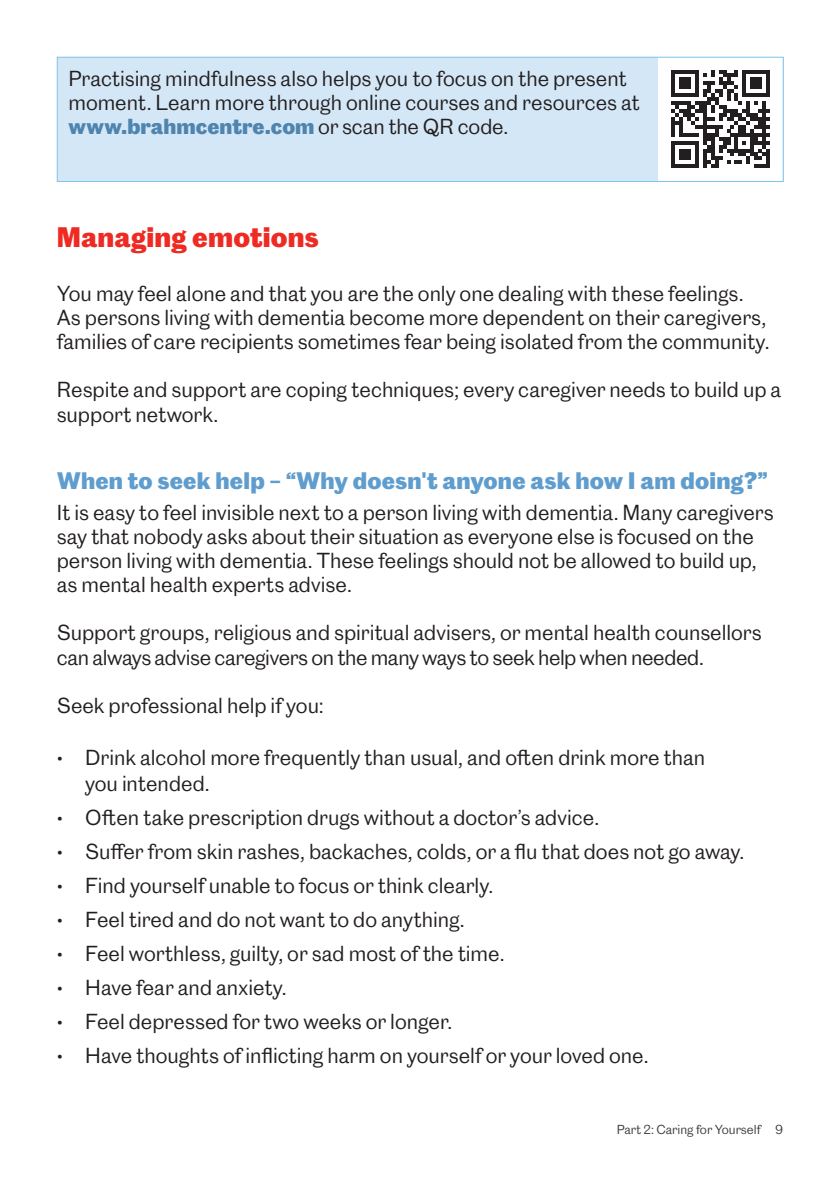
<style>
.page{position:relative;width:840px;height:1191px;background:#fff}
.page>*{position:absolute;margin:0;border:0;box-sizing:border-box;transform-origin:0 0}
.t1{font:700 26px "Caslon Doric";color:#ee2a23}
.t2{font:700 22px "Caslon Doric";letter-spacing:.005em;color:#5f9dce}
.t3{font:20px/24px "Caslon Doric";color:#231f20}
.t4{font:12px "Caslon Doric";color:#3e3e3f}
.s1{font-weight:700;color:#4f84ae}
</style>
<div class="page">
<div style="left:57px;top:57px;width:726px;height:125px;background:#d4e7f6"></div>
<div style="left:658px;top:57px;width:124px;height:124px;background:#fff"></div>
<svg style="left:671px;top:70px;width:98px;height:98px"></svg>
<div style="left:57px;top:57px;width:726px;height:125px;border:1px solid #7ec4ec"></div>
<p class="t3" style="left:68px;top:64px;width:572px">Practising mindfulness also helps you to focus on the present moment. Learn more through online courses and resources at <span class="s1">www.brahmcentre.com</span> or scan the QR code.</p>
<p class="t1" style="left:56px;top:217px;width:264px">Managing emotions</p>
<p class="t3" style="left:57px;top:280px;width:713px">You may feel alone and that you are the only one dealing with these feelings.<br>As persons living with dementia become more dependent on their caregivers, families of care recipients sometimes fear being isolated from the community.</p>
<p class="t3" style="left:57px;top:376px;width:725px">Respite and support are coping techniques; every caregiver needs to build up a support network.</p>
<p class="t2" style="left:57px;top:463px;width:712px">When to seek help – “Why doesn't anyone ask how I am doing?”</p>
<p class="t3" style="left:57px;top:499px;width:718px">It is easy to feel invisible next to a person living with dementia. Many caregivers say that nobody asks about their situation as everyone else is focused on the person living with dementia. These feelings should not be allowed to build up, as mental health experts advise.</p>
<p class="t3" style="left:57px;top:619px;width:706px">Support groups, religious and spiritual advisers, or mental health counsellors can always advise caregivers on the many ways to seek help when needed.</p>
<p class="t3" style="left:57px;top:692px;width:268px">Seek professional help if you:</p>
<p class="t3" style="left:85px;top:743px;width:621px;line-height:26px;text-indent:-28px">• Drink alcohol more frequently than usual, and often drink more than you intended.</p>
<p class="t3" style="left:57px;top:804px;width:543px">• Often take prescription drugs without a doctor’s advice.</p>
<p class="t3" style="left:57px;top:838px;width:688px">• Suffer from skin rashes, backaches, colds, or a flu that does not go away.</p>
<p class="t3" style="left:57px;top:872px;width:438px">• Find yourself unable to focus or think clearly.</p>
<p class="t3" style="left:57px;top:906px;width:409px">• Feel tired and do not want to do anything.</p>
<p class="t3" style="left:57px;top:940px;width:449px">• Feel worthless, guilty, or sad most of the time.</p>
<p class="t3" style="left:57px;top:974px;width:231px">• Have fear and anxiety.</p>
<p class="t3" style="left:57px;top:1008px;width:397px">• Feel depressed for two weeks or longer.</p>
<p class="t3" style="left:57px;top:1042px;width:593px">• Have thoughts of inflicting harm on yourself or your loved one.</p>
<p class="t4" style="left:616px;top:1120px;width:168px">Part 2: Caring for Yourself 9</p>
</div>
